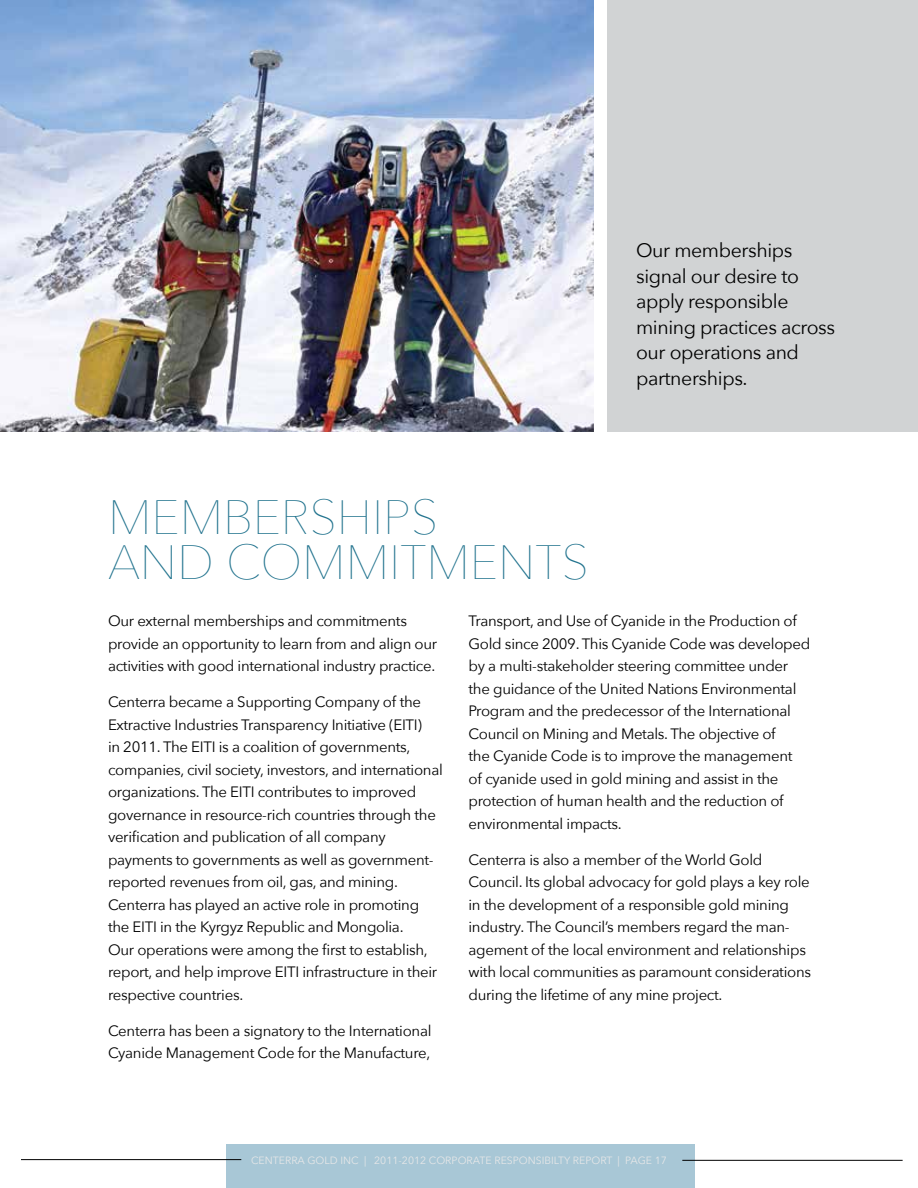
<style>
.page{position:relative;width:918px;height:1188px;background:#fff}
.page>*{position:absolute;margin:0;border:0;box-sizing:border-box;transform-origin:0 0}
.t1{font:200 48px/45px "Avenir Next";color:#20728d}
.t2{font:19.5px/25.5px "Avenir Next";letter-spacing:-.02em;color:#000}
.t3{font:15px/22.5px "Avenir Next";letter-spacing:-.02em;color:#000}
.t4{font:10.5px "Avenir Next";color:#e6e7e8}
</style>
<div class="page">
<div style="left:226px;top:1144px;width:468px;height:44px;background:#a8c7d6"></div>
<hr style="left:21px;top:1159px;width:220px;height:1px;background:#000">
<hr style="left:682px;top:1160px;width:221px;height:1px;background:#000">
<img style="left:0;top:0;width:594px;height:432px">
<div style="left:608px;top:0;width:310px;height:432px;background:#d1d3d4"></div>
<h1 class="t1" style="left:108px;top:495px;width:73px">MEMBERSHIPS<br>AND</h1>
<h1 class="t1" style="left:226px;top:540px;width:68px">COMMITMENTS</h1>
<h2 class="t2" style="left:636px;top:238px;width:201px">Our memberships signal our desire to apply responsible mining practices across our operations and partnerships.</h2>
<p class="t3" style="left:108px;top:610px;width:331px">Our external memberships and commitments provide an opportunity to learn from and align our activities with good international industry practice.</p>
<p class="t3" style="left:108px;top:691px;width:336px">Centerra became a Supporting Company of the Extractive Industries Transparency Initiative (EITI)<br>in 2011. The EITI is a coalition of governments, companies, civil society, investors, and international organizations. The EITI contributes to improved governance in resource-rich countries through the verification and publication of all company payments to governments as well as government&shy;reported revenues from oil, gas, and mining.<br>Centerra has played an active role in promoting the EITI in the Kyrgyz Republic and Mongolia.<br>Our operations were among the first to establish, report, and help improve EITI infrastructure in their respective countries.</p>
<p class="t3" style="left:108px;top:1019px;width:325px">Centerra has been a signatory to the International<br>Cyanide Management Code for the Manufacture,</p>
<p class="t3" style="left:469px;top:610px;width:343px">Transport, and Use of Cyanide in the Production of Gold since 2009. This Cyanide Code was developed by a multi-stakeholder steering committee under the guidance of the United Nations Environmental Program and the predecessor of the International Council on Mining and Metals. The objective of<br>the Cyanide Code is to improve the management<br>of cyanide used in gold mining and assist in the protection of human health and the reduction of environmental impacts.</p>
<p class="t3" style="left:469px;top:848px;width:344px">Centerra is also a member of the World Gold Council. Its global advocacy for gold plays a key role in the development of a responsible gold mining industry. The Council’s members regard the man&shy;agement of the local environment and relationships with local communities as paramount considerations during the lifetime of any mine project.</p>
<p class="t4" style="left:251px;top:1154px;width:417px">CENTERRA GOLD INC | 2011-2012 CORPORATE RESPONSIBILTY REPORT | PAGE 17</p>
</div>
